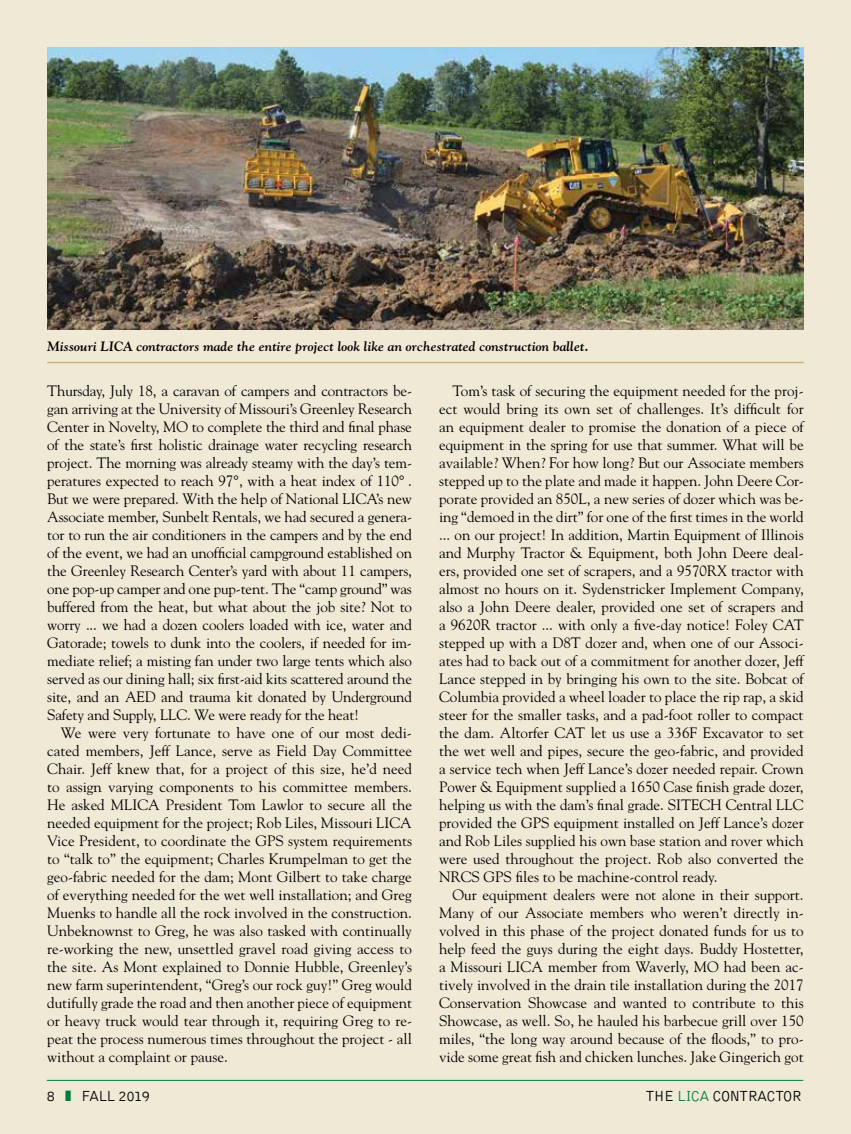
<style>
.page{position:relative;width:851px;height:1134px;background:#fff}
.page>*{position:absolute;margin:0;border:0;box-sizing:border-box;transform-origin:0 0}
.t1{font:15px/18px "Goudy";color:#000;text-align:justify}
.t2{font:300 15px "Bell Gothic";letter-spacing:-.04em;color:#000}
.t3{font:italic 700 13.5px "Goudy";color:#000}
.s1{color:#007d3a}
</style>
<div class="page">
<div style="left:0;top:0;width:850px;height:1134px;background:#efe9d6"></div>
<hr style="left:47px;top:1080px;width:756px;height:1px;background:#007d3a">
<img style="left:47px;top:47px;width:756px;height:282px">
<hr style="left:47px;top:362px;width:756px;height:1px;background:#cbb677">
<p class="t3" style="left:47px;top:338px;width:543px">Missouri LICA contractors made the entire project look like an orchestrated construction ballet.</p>
<p class="t1" style="left:47px;top:381px;width:366px">Thursday, July 18, a caravan of campers and contractors be&shy;gan arriving at the University of Missouri’s Greenley Research Center in Novelty, MO to complete the third and final phase of the state’s first holistic drainage water recycling research project. The morning was already steamy with the day’s tem&shy;peratures expected to reach 97°, with a heat index of 110°◦.<br>But we were prepared. With the help of National LICA’s new Associate member, Sunbelt Rentals, we had secured a genera&shy;tor to run the air conditioners in the campers and by the end of the event, we had an unofficial campground established on the Greenley Research Center’s yard with about 11 campers, one pop-up camper and one pup-tent. The “camp ground” was buffered from the heat, but what about the job site? Not to worry ... we had a dozen coolers loaded with ice, water and Gatorade; towels to dunk into the coolers, if needed for im&shy;mediate relief; a misting fan under two large tents which also served as our dining hall; six first-aid kits scattered around the site, and an AED and trauma kit donated by Underground Safety and Supply, LLC. We were ready for the heat!</p>
<p class="t1" style="left:47px;top:723px;width:366px;text-indent:14px">We were very fortunate to have one of our most dedi&shy;cated members, Jeff Lance, serve as Field Day Committee Chair. Jeff knew that, for a project of this size, he’d need to assign varying components to his committee members.<br>He asked MLICA President Tom Lawlor to secure all the needed equipment for the project; Rob Liles, Missouri LICA Vice President, to coordinate the GPS system requirements to “talk to” the equipment; Charles Krumpelman to get the geo-fabric needed for the dam; Mont Gilbert to take charge of everything needed for the wet well installation; and Greg Muenks to handle all the rock involved in the construction.<br>Unbeknownst to Greg, he was also tasked with continually re-working the new, unsettled gravel road giving access to the site. As Mont explained to Donnie Hubble, Greenley’s new farm superintendent, “Greg’s our rock guy!” Greg would dutifully grade the road and then another piece of equipment or heavy truck would tear through it, requiring Greg to re&shy;peat the process numerous times throughout the project - all without a complaint or pause.</p>
<p class="t1" style="left:439px;top:381px;width:366px;text-indent:14px">Tom’s task of securing the equipment needed for the proj&shy;ect would bring its own set of challenges. It’s difficult for an equipment dealer to promise the donation of a piece of equipment in the spring for use that summer. What will be available? When? For how long? But our Associate members stepped up to the plate and made it happen. John Deere Cor&shy;porate provided an 850L, a new series of dozer which was be&shy;ing “demoed in the dirt” for one of the first times in the world ... on our project! In addition, Martin Equipment of Illinois and Murphy Tractor &amp; Equipment, both John Deere deal&shy;ers, provided one set of scrapers, and a 9570RX tractor with almost no hours on it. Sydenstricker Implement Company, also a John Deere dealer, provided one set of scrapers and a 9620R tractor ... with only a five-day notice! Foley CAT stepped up with a D8T dozer and, when one of our Associ&shy;ates had to back out of a commitment for another dozer, Jeff Lance stepped in by bringing his own to the site. Bobcat of Columbia provided a wheel loader to place the rip rap, a skid steer for the smaller tasks, and a pad-foot roller to compact the dam. Altorfer CAT let us use a 336F Excavator to set the wet well and pipes, secure the geo-fabric, and provided a service tech when Jeff Lance’s dozer needed repair. Crown Power &amp; Equipment supplied a 1650 Case finish grade dozer, helping us with the dam’s final grade. SITECH Central LLC provided the GPS equipment installed on Jeff Lance’s dozer and Rob Liles supplied his own base station and rover which were used throughout the project. Rob also converted the NRCS GPS files to be machine-control ready.</p>
<p class="t1" style="left:439px;top:885px;width:366px;text-indent:14px">Our equipment dealers were not alone in their support.<br>Many of our Associate members who weren’t directly in&shy;volved in this phase of the project donated funds for us to help feed the guys during the eight days. Buddy Hostetter, a Missouri LICA member from Waverly, MO had been ac&shy;tively involved in the drain tile installation during the 2017<br>Conservation Showcase and wanted to contribute to this Showcase, as well. So, he hauled his barbecue grill over 150 miles, “the long way around because of the floods,” to pro&shy;vide some great fish and chicken lunches. Jake Gingerich got</p>
<p class="t2" style="left:47px;top:1088px;width:10px">8</p>
<p class="t2" style="left:81px;top:1088px;width:70px">FALL 2019</p>
<p class="t2" style="left:645px;top:1088px;width:158px">THE <span class="s1">LICA</span> CONTRACTOR</p>
</div>
